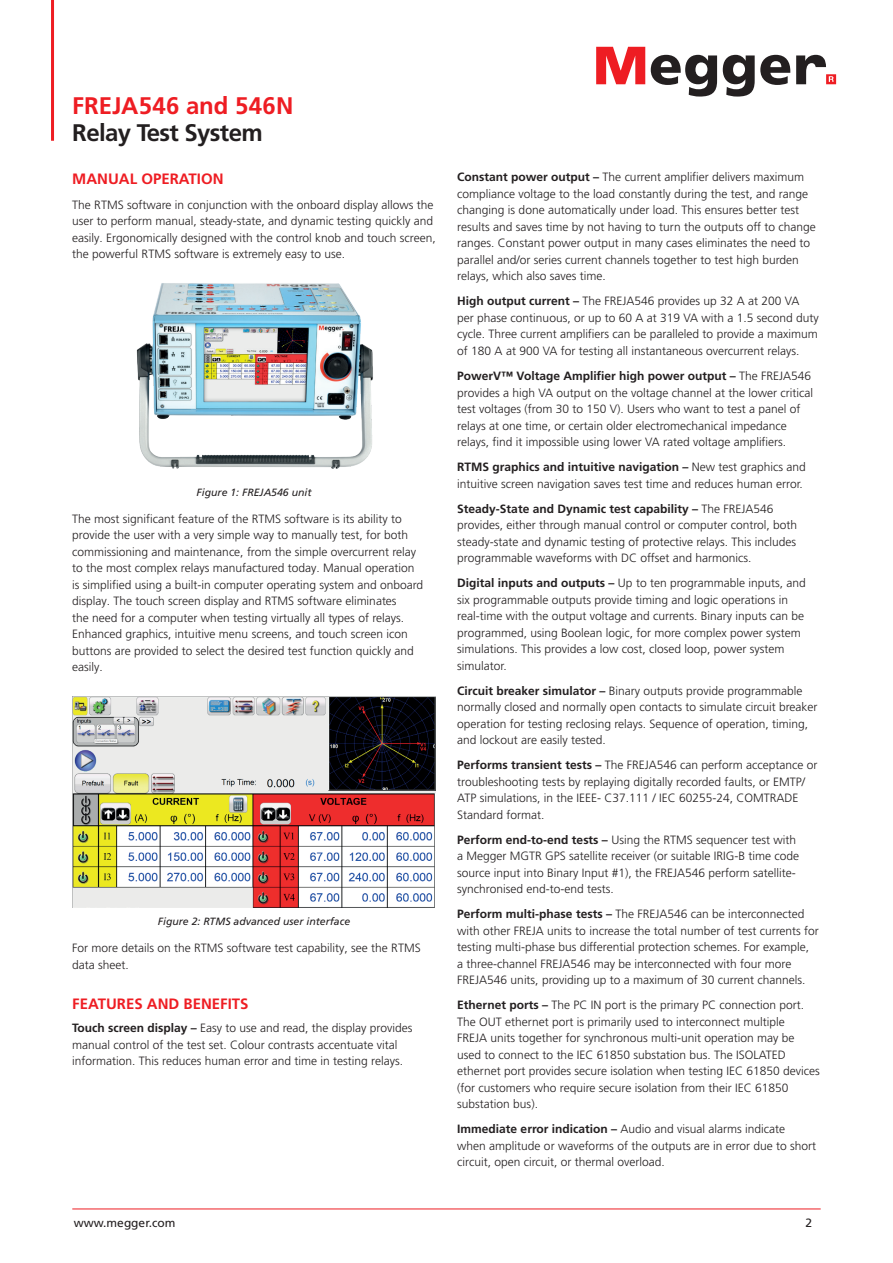
<style>
.page{position:relative;width:893px;height:1263px;background:#fff}
.page>*{position:absolute;margin:0;border:0;box-sizing:border-box;transform-origin:0 0}
.t1{font:700 24px "Frutiger LT Pro";letter-spacing:.005em;color:#ee1d23}
.t2{font:700 24px "Frutiger LT Pro";letter-spacing:-.025em;color:#231f20}
.t3{font:700 15px "Frutiger LT Pro";color:#ee1d23}
.t4{font:300 12px/16.5px "Frutiger LT Pro";color:#231f20}
.t5{font:12px "Frutiger LT Pro";color:#231f20}
.t6{font:italic 10.5px "Frutiger LT Pro";color:#231f20}
.s1{font-weight:700}
</style>
<div class="page">
<svg style="left:596px;top:47px;width:49px;height:37px"></svg>
<svg style="left:651px;top:55px;width:66px;height:42px"></svg>
<svg style="left:723px;top:55px;width:67px;height:42px"></svg>
<svg style="left:796px;top:55px;width:40px;height:29px"></svg>
<hr style="left:51px;top:0;width:3px;height:141px;background:#ee1d23">
<hr style="left:72px;top:1209px;width:749px;height:1px;background:#ee1d23">
<img style="left:136px;top:283px;width:237px;height:186px">
<img style="left:73px;top:696px;width:362px;height:211px">
<h1 class="t1" style="left:72px;top:91px;width:223px">FREJA546 and 546N</h1>
<h1 class="t2" style="left:72px;top:118px;width:192px">Relay Test System</h1>
<p class="t3" style="left:72px;top:170px;width:153px">MANUAL OPERATION</p>
<p class="t4" style="left:72px;top:196px;width:365px">The RTMS software in conjunction with the onboard display allows the user to perform manual, steady-state, and dynamic testing quickly and easily. Ergonomically designed with the control knob and touch screen, the powerful RTMS software is extremely easy to use.</p>
<p class="t6" style="left:197px;top:486px;width:116px">Figure 1: FREJA546 unit</p>
<p class="t4" style="left:72px;top:510px;width:352px">The most significant feature of the RTMS software is its ability to provide the user with a very simple way to manually test, for both commissioning and maintenance, from the simple overcurrent relay to the most complex relays manufactured today. Manual operation is simplified using a built-in computer operating system and onboard display. The touch screen display and RTMS software eliminates<br>the need for a computer when testing virtually all types of relays.<br>Enhanced graphics, intuitive menu screens, and touch screen icon buttons are provided to select the desired test function quickly and easily.</p>
<p class="t6" style="left:158px;top:915px;width:194px">Figure 2: RTMS advanced user interface</p>
<p class="t4" style="left:72px;top:940px;width:350px">For more details on the RTMS software test capability, see the RTMS data sheet.</p>
<p class="t3" style="left:72px;top:995px;width:178px">FEATURES AND BENEFITS</p>
<p class="t4" style="left:72px;top:1020px;width:342px"><span class="s1">Touch screen display –</span> Easy to use and read, the display provides manual control of the test set. Colour contrasts accentuate vital information. This reduces human error and time in testing relays.</p>
<p class="t4" style="left:457px;top:169px;width:360px"><span class="s1">Constant power output –</span> The current amplifier delivers maximum compliance voltage to the load constantly during the test, and range changing is done automatically under load. This ensures better test results and saves time by not having to turn the outputs off to change ranges. Constant power output in many cases eliminates the need to parallel and/or series current channels together to test high burden relays, which also saves time.</p>
<p class="t4" style="left:457px;top:293px;width:363px"><span class="s1">High output current –</span> The FREJA546 provides up 32 A at 200 VA per phase continuous, or up to 60 A at 319 VA with a 1.5 second duty cycle. Three current amplifiers can be paralleled to provide a maximum of 180 A at 900 VA for testing all instantaneous overcurrent relays.</p>
<p class="t4" style="left:457px;top:368px;width:357px"><span class="s1">PowerV™ Voltage Amplifier high power output –</span> The FREJA546 provides a high VA output on the voltage channel at the lower critical test voltages (from 30 to 150 V). Users who want to test a panel of relays at one time, or certain older electromechanical impedance relays, find it impossible using lower VA rated voltage amplifiers.</p>
<p class="t4" style="left:457px;top:459px;width:350px"><span class="s1">RTMS graphics and intuitive navigation –</span> New test graphics and intuitive screen navigation saves test time and reduces human error.</p>
<p class="t4" style="left:457px;top:500px;width:341px"><span class="s1">Steady-State and Dynamic test capability –</span> The FREJA546 provides, either through manual control or computer control, both steady-state and dynamic testing of protective relays. This includes programmable waveforms with DC offset and harmonics.</p>
<p class="t4" style="left:457px;top:575px;width:350px"><span class="s1">Digital inputs and outputs –</span> Up to ten programmable inputs, and six programmable outputs provide timing and logic operations in real-time with the output voltage and currents. Binary inputs can be programmed, using Boolean logic, for more complex power system simulations. This provides a low cost, closed loop, power system simulator.</p>
<p class="t4" style="left:457px;top:682px;width:362px"><span class="s1">Circuit breaker simulator –</span> Binary outputs provide programmable normally closed and normally open contacts to simulate circuit breaker operation for testing reclosing relays. Sequence of operation, timing, and lockout are easily tested.</p>
<p class="t4" style="left:457px;top:757px;width:362px"><span class="s1">Performs transient tests –</span> The FREJA546 can perform acceptance or troubleshooting tests by replaying digitally recorded faults, or EMTP/ ATP simulations, in the IEEE- C37.111 / IEC 60255-24, COMTRADE Standard format.</p>
<p class="t4" style="left:457px;top:831px;width:343px"><span class="s1">Perform end-to-end tests –</span> Using the RTMS sequencer test with a Megger MGTR GPS satellite receiver (or suitable IRIG-B time code source input into Binary Input #1), the FREJA546 perform satellite&shy;synchronised end-to-end tests.</p>
<p class="t4" style="left:457px;top:906px;width:363px"><span class="s1">Perform multi-phase tests –</span> The FREJA546 can be interconnected with other FREJA units to increase the total number of test currents for testing multi-phase bus differential protection schemes. For example,<br>a three-channel FREJA546 may be interconnected with four more FREJA546 units, providing up to a maximum of 30 current channels.</p>
<p class="t4" style="left:457px;top:997px;width:364px"><span class="s1">Ethernet ports –</span> The PC IN port is the primary PC connection port.<br>The OUT ethernet port is primarily used to interconnect multiple<br>FREJA units together for synchronous multi-unit operation may be used to connect to the IEC 61850 substation bus. The ISOLATED ethernet port provides secure isolation when testing IEC 61850 devices (for customers who require secure isolation from their IEC 61850 substation bus).</p>
<p class="t4" style="left:457px;top:1121px;width:360px"><span class="s1">Immediate error indication –</span> Audio and visual alarms indicate when amplitude or waveforms of the outputs are in error due to short circuit, open circuit, or thermal overload.</p>
<p class="t5" style="left:74px;top:1215px;width:103px">www.megger.com</p>
<p class="t5" style="left:805px;top:1215px;width:8px">2</p>
</div>
